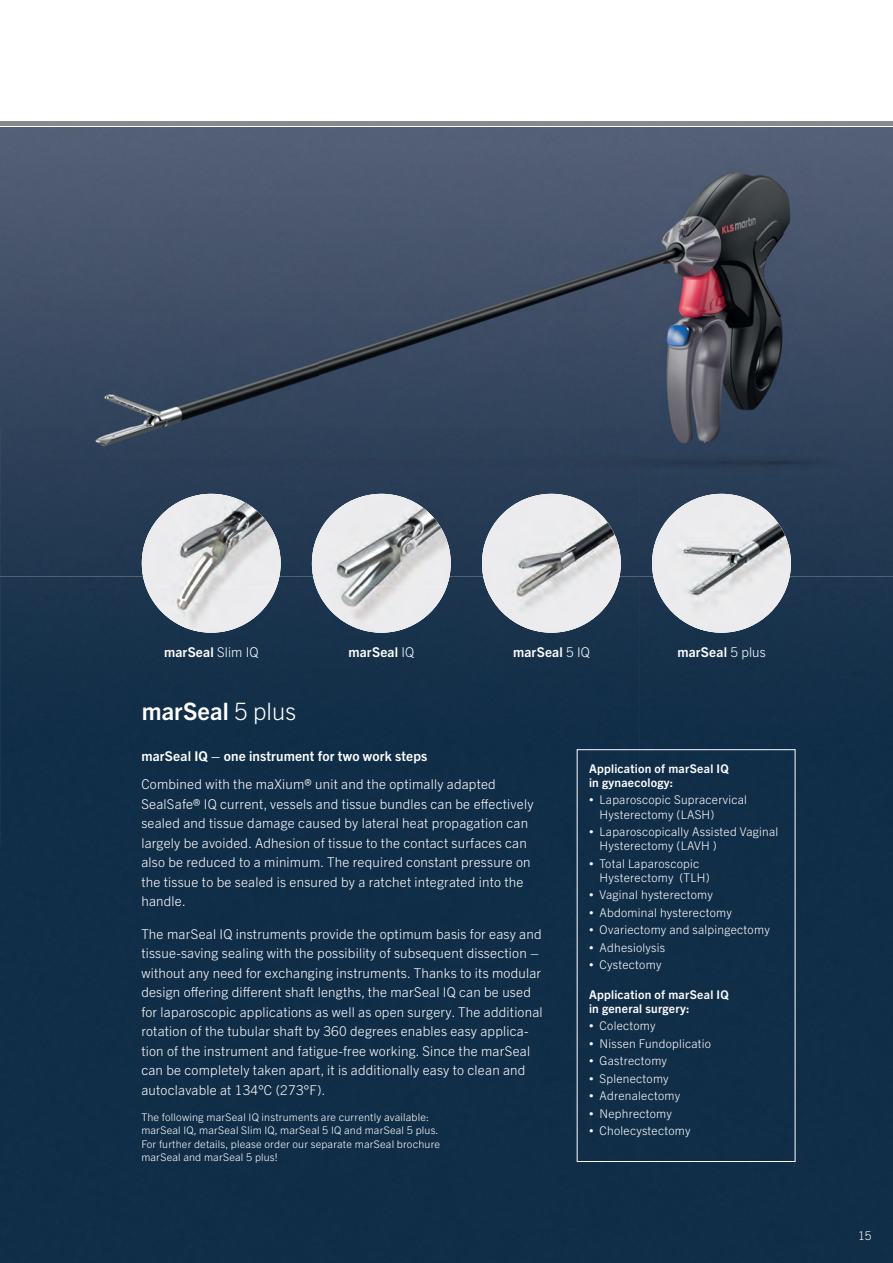
<style>
.page{position:relative;width:893px;height:1263px;background:#fff}
.page>*{position:absolute;margin:0;border:0;box-sizing:border-box;transform-origin:0 0}
.t1{font:700 24px "Trade Gothic Next LT Pro";color:#fff}
.t2{font:300 13.5px/19.5px "Trade Gothic Next LT Pro";letter-spacing:.015em;color:#fff}
.t3{font:700 13.5px "Trade Gothic Next LT Pro";letter-spacing:.01em;color:#fff}
.t4{font:300 12px/14.2px "Trade Gothic Next LT Pro";letter-spacing:.02em;color:#fff}
.t5{font:700 12px/14.2px "Trade Gothic Next LT Pro";letter-spacing:.02em;color:#fff}
.t6{font:300 10.5px/13.5px "Trade Gothic Next LT Pro";letter-spacing:.015em;color:#fff}
.s1{font-weight:300}
.s2{font-size:9px}
</style>
<div class="page">
<hr style="left:0;top:121px;width:893px;height:4px;background:#87898c">
<div style="left:0;top:577px;width:893px;height:686px;background:#112e48"></div>
<img style="left:0;top:128px;width:639px;height:299px">
<img style="left:639px;top:128px;width:254px;height:398px">
<div style="left:0;top:427px;width:159px;height:150px;background:#283c55"></div>
<div style="left:159px;top:427px;width:481px;height:99px;background:#2c3e57"></div>
<div style="left:281px;top:526px;width:31px;height:51px;background:#213851"></div>
<div style="left:451px;top:526px;width:42px;height:51px;background:#223851"></div>
<div style="left:610px;top:526px;width:53px;height:51px;background:#223951"></div>
<div style="left:780px;top:526px;width:113px;height:51px;background:#223851"></div>
<img style="left:142px;top:494px;width:139px;height:93px">
<img style="left:146px;top:586px;width:131px;height:47px">
<img style="left:312px;top:494px;width:139px;height:93px">
<img style="left:316px;top:586px;width:131px;height:47px">
<img style="left:482px;top:494px;width:139px;height:139px;border-radius:69px">
<img style="left:652px;top:494px;width:139px;height:139px;border-radius:69px">
<div style="left:577px;top:749px;width:218px;height:413px;border:1px solid #fff"></div>
<p class="t3" style="left:164px;top:643px;width:96px">marSeal <span class="s1">Slim IQ</span></p>
<p class="t3" style="left:348px;top:643px;width:67px">marSeal <span class="s1">IQ</span></p>
<p class="t3" style="left:513px;top:643px;width:78px">marSeal <span class="s1">5 IQ</span></p>
<p class="t3" style="left:677px;top:643px;width:90px">marSeal <span class="s1">5 plus</span></p>
<h1 class="t1" style="left:142px;top:695px;width:156px">marSeal <span class="s1">5 plus</span></h1>
<p class="t3" style="left:141px;top:747px;width:287px">marSeal IQ – one instrument for two work steps</p>
<p class="t2" style="left:141px;top:774px;width:394px">Combined with the maXium® unit and the optimally adapted SealSafe® IQ current, vessels and tissue bundles can be effectively sealed and tissue damage caused by lateral heat propagation can largely be avoided. Adhesion of tissue to the contact surfaces can also be reduced to a minimum. The required constant pressure on the tissue to be sealed is ensured by a ratchet integrated into the handle.</p>
<p class="t2" style="left:141px;top:923px;width:403px">The marSeal IQ instruments provide the optimum basis for easy and tissue-saving sealing with the possibility of subsequent dissection – without any need for exchanging instruments. Thanks to its modular design offering different shaft lengths, the marSeal IQ can be used for laparoscopic applications as well as open surgery. The additional rotation of the tubular shaft by 360 degrees enables easy applica&shy;tion of the instrument and fatigue-free working. Since the marSeal can be completely taken apart, it is additionally easy to clean and autoclavable at 134°C (273°F).</p>
<p class="t6" style="left:141px;top:1110px;width:300px">The following marSeal IQ instruments are currently available: marSeal IQ, marSeal Slim IQ, marSeal 5 IQ and marSeal 5 plus.<br>For further details, please order our separate marSeal brochure marSeal and marSeal 5 plus!</p>
<p class="t5" style="left:589px;top:760px;width:141px">Application of marSeal IQ in gynaecology:</p>
<p class="t4" style="left:600px;top:792px;width:149px;text-indent:-11px"><span class="s2">•</span> Laparoscopic Supracervical<br>Hysterectomy (LASH)</p>
<p class="t4" style="left:600px;top:824px;width:180px;text-indent:-11px"><span class="s2">•</span> Laparoscopically Assisted Vaginal<br>Hysterectomy (LAVH )</p>
<p class="t4" style="left:600px;top:855px;width:111px;text-indent:-11px"><span class="s2">•</span> Total Laparoscopic<br>Hysterectomy (TLH)</p>
<p class="t4" style="left:589px;top:887px;width:125px"><span class="s2">•</span> Vaginal hysterectomy</p>
<p class="t4" style="left:589px;top:904px;width:144px"><span class="s2">•</span> Abdominal hysterectomy</p>
<p class="t4" style="left:589px;top:922px;width:182px"><span class="s2">•</span> Ovariectomy and salpingectomy</p>
<p class="t4" style="left:589px;top:939px;width:78px"><span class="s2">•</span> Adhesiolysis</p>
<p class="t4" style="left:589px;top:957px;width:74px"><span class="s2">•</span> Cystectomy</p>
<p class="t5" style="left:589px;top:986px;width:141px">Application of marSeal IQ in general surgery:</p>
<p class="t4" style="left:589px;top:1018px;width:68px"><span class="s2">•</span> Colectomy</p>
<p class="t4" style="left:589px;top:1036px;width:124px"><span class="s2">•</span> Nissen Fundoplicatio</p>
<p class="t4" style="left:589px;top:1053px;width:80px"><span class="s2">•</span> Gastrectomy</p>
<p class="t4" style="left:589px;top:1070px;width:81px"><span class="s2">•</span> Splenectomy</p>
<p class="t4" style="left:589px;top:1088px;width:93px"><span class="s2">•</span> Adrenalectomy</p>
<p class="t4" style="left:589px;top:1105px;width:84px"><span class="s2">•</span> Nephrectomy</p>
<p class="t4" style="left:589px;top:1123px;width:103px"><span class="s2">•</span> Cholecystectomy</p>
<p class="t4" style="left:858px;top:1228px;width:15px">15</p>
</div>
